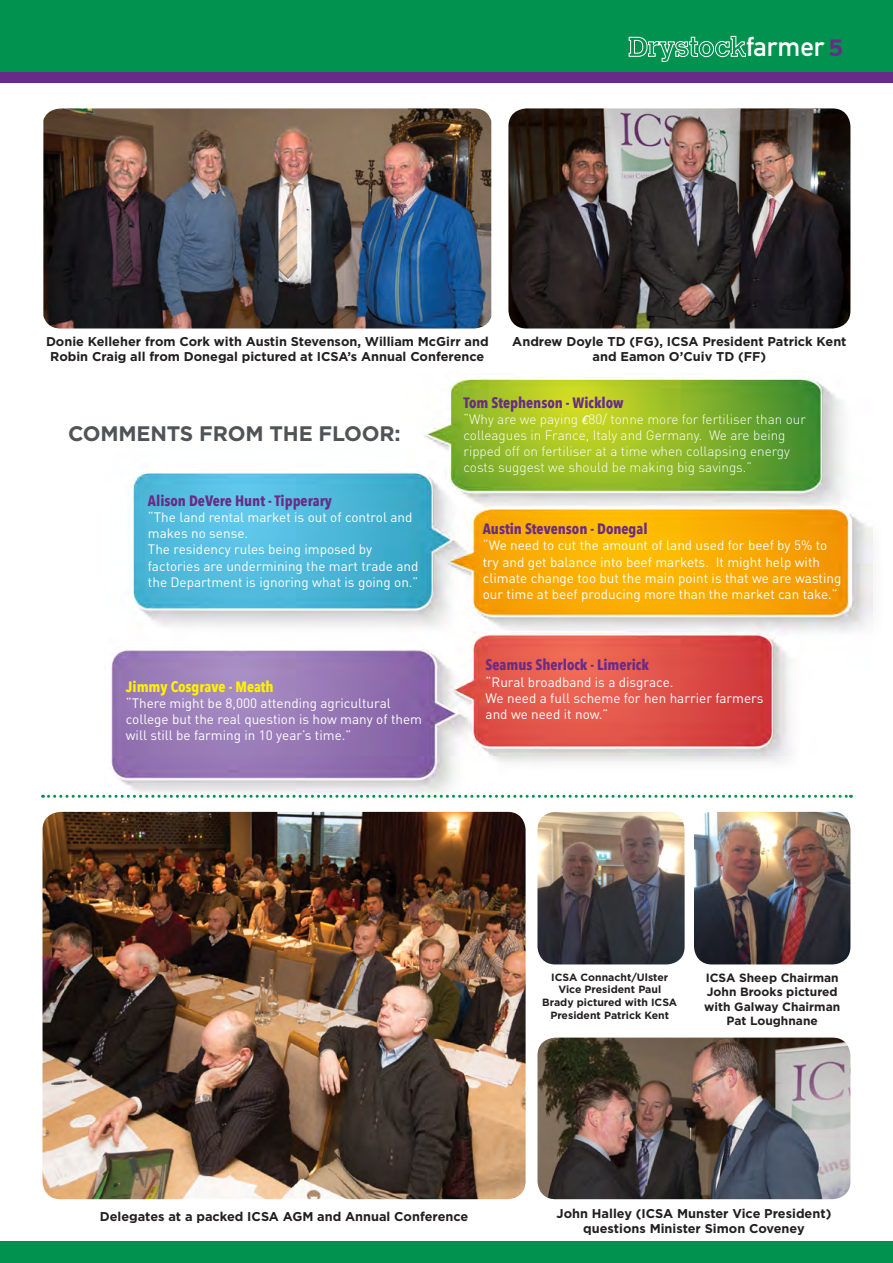
<style>
.page{position:relative;width:893px;height:1263px;background:#fff}
.page>*{position:absolute;margin:0;border:0;box-sizing:border-box;transform-origin:0 0}
.t1{font:27px "DIN Mittelschrift Alternate";color:#fff}
.t2{font:700 21px "Gotham";letter-spacing:-.01em;color:#505457}
.t3{font:700 15px "Avenir Next Condensed";color:#682c87}
.t4{font:700 15px "Avenir Next Condensed";color:#fff200}
.t5{font:13.5px/16.2px "DIN";color:#fff}
.t6{font:300 13.5px/16.2px "DIN";color:#fff}
.t7{font:700 12.75px/15.3px "Gotham";color:#231f20;text-align:center}
.t8{font:700 12px/14.4px "Gotham";color:#231f20;text-align:center}
.t9{font:700 10.5px/12.6px "Gotham";color:#231f20;text-align:center}
.s1{font-family:"Courier";font-weight:700;color:#682c87}
.s2{font-family:"Calibri";font-weight:400;font-style:italic}
</style>
<div class="page">
<div style="left:0;top:0;width:893px;height:72px;background:#00924e"></div>
<svg style="left:628px;top:36px;width:118px;height:26px"></svg>
<div style="left:0;top:72px;width:893px;height:11px;background:#682c87"></div>
<div style="left:0;top:1242px;width:893px;height:21px;background:#00924e"></div>
<img style="left:109px;top:371px;width:764px;height:427px">
<img style="left:508px;top:108px;width:342px;height:220px">
<img style="left:43px;top:108px;width:448px;height:220px">
<svg style="left:43px;top:795px;width:808px;height:3px"></svg>
<img style="left:43px;top:812px;width:483px;height:387px">
<img style="left:694px;top:812px;width:156px;height:152px">
<img style="left:537px;top:1037px;width:313px;height:162px">
<img style="left:537px;top:812px;width:148px;height:152px">
<h1 class="t1" style="left:746px;top:31px;width:100px">farmer<span class="s1">5</span></h1>
<p class="t7" style="left:46px;top:334px;width:444px">Donie Kelleher from Cork with Austin Stevenson, William McGirr and<br>Robin Craig all from Donegal pictured at ICSA’s Annual Conference</p>
<p class="t7" style="left:512px;top:334px;width:336px">Andrew Doyle TD (FG), ICSA President Patrick Kent and Eamon O’Cuiv TD (FF)</p>
<p class="t3" style="left:463px;top:393px;width:162px">Tom Stephenson - Wicklow</p>
<p class="t6" style="left:463px;top:411px;width:344px">“Why are we paying <span class="s2">€</span>80/ tonne more for fertiliser than our colleagues in France, Italy and Germany. We are being ripped off on fertiliser at a time when collapsing energy costs suggest we should be making big savings.”</p>
<p class="t3" style="left:148px;top:491px;width:186px">Alison DeVere Hunt - Tipperary</p>
<p class="t5" style="left:148px;top:509px;width:272px">“The land rental market is out of control and makes no sense.<br>The residency rules being imposed by factories are undermining the mart trade and the Department is ignoring what is going on.”</p>
<p class="t3" style="left:483px;top:520px;width:166px">Austin Stevenson - Donegal</p>
<h2 class="t2" style="left:68px;top:419px;width:334px">COMMENTS FROM THE FLOOR:</h2>
<p class="t5" style="left:483px;top:537px;width:360px">“We need to cut the amount of land used for beef by 5% to try and get balance into beef markets. It might help with climate change too but the main point is that we are wasting our time at beef producing more than the market can take.”</p>
<p class="t4" style="left:126px;top:677px;width:149px">Jimmy Cosgrave - Meath</p>
<p class="t5" style="left:126px;top:695px;width:298px">“There might be 8,000 attending agricultural college but the real question is how many of them will still be farming in 10 year’s time.”</p>
<p class="t3" style="left:486px;top:656px;width:165px">Seamus Sherlock - Limerick</p>
<p class="t5" style="left:486px;top:673px;width:279px">“Rural broadband is a disgrace.<br>We need a full scheme for hen harrier farmers and we need it now.”</p>
<p class="t7" style="left:100px;top:1208px;width:370px">Delegates at a packed ICSA AGM and Annual Conference</p>
<p class="t9" style="left:542px;top:971px;width:136px">ICSA Connacht/Ulster<br>Vice President Paul<br>Brady pictured with ICSA<br>President Patrick Kent</p>
<p class="t8" style="left:704px;top:970px;width:138px">ICSA Sheep Chairman<br>John Brooks pictured with Galway Chairman<br>Pat Loughnane</p>
<p class="t7" style="left:557px;top:1206px;width:276px">John Halley (ICSA Munster Vice President) questions Minister Simon Coveney</p>
</div>
